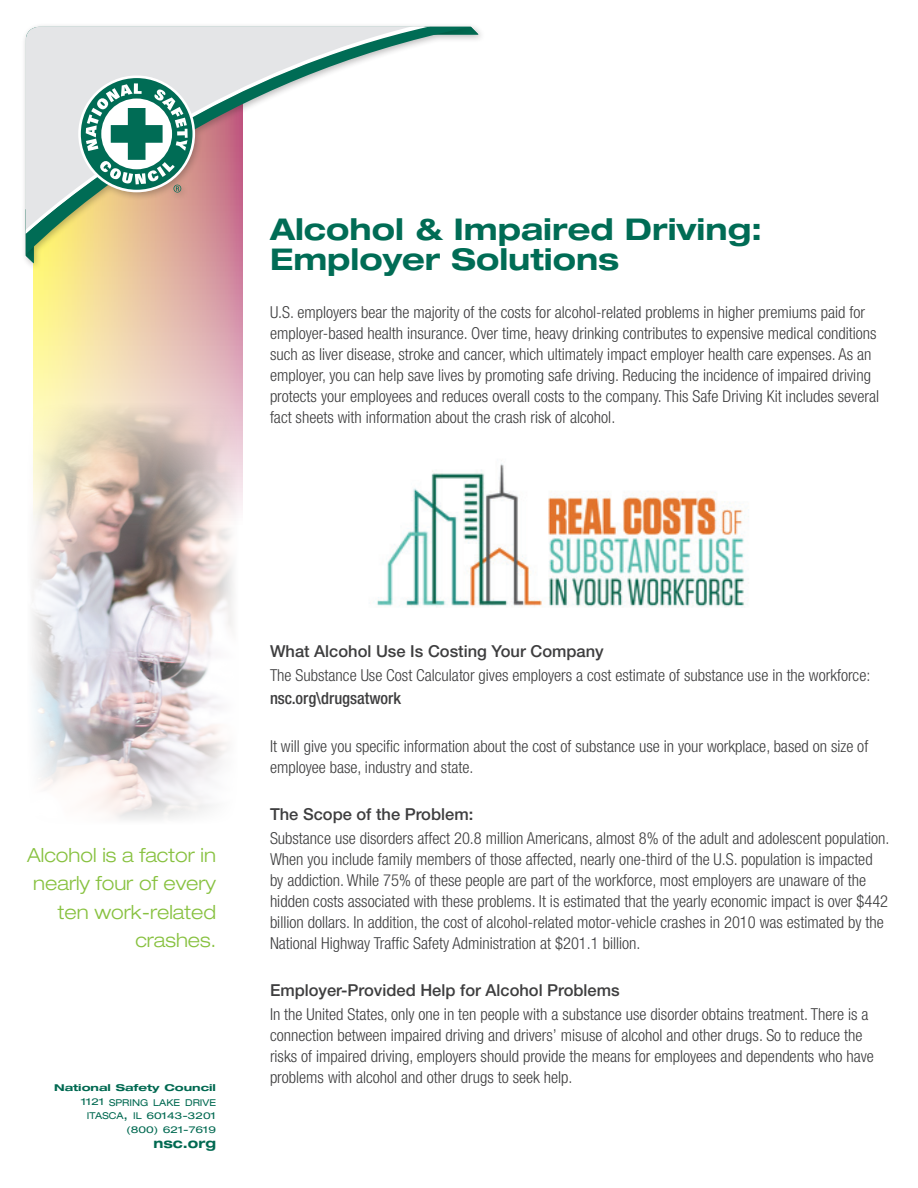
<style>
.page{position:relative;width:918px;height:1188px;background:#fff}
.page>*{position:absolute;margin:0;border:0;box-sizing:border-box;transform-origin:0 0}
.t1{font:700 expanded 30px/30px "Helvetica Neue LT Std";color:#006c55}
.t2{font:300 expanded 19.5px/28.5px "Helvetica Neue LT Std";color:#87c13f;text-align:right}
.t3{font:300 condensed 16.5px/21px "Helvetica Neue LT Std";color:#3e3e3f}
.t4{font:500 16.5px "Helvetica Neue LT Std";color:#3e3e3f}
.t5{font:500 condensed 16.5px "Helvetica Neue LT Std";color:#3e3e3f}
.t6{font:700 expanded 13.5px "Helvetica Neue LT Std";color:#006951}
.t7{font:expanded 9.45px/13.5px "Helvetica Neue LT Std";color:#006951;text-align:right;scale:1.21 1}
.t8{font:700 expanded 9.45px "Helvetica Neue LT Std";color:#006951;scale:1.21 1}
.s1{font-size:13.5px}
</style>
<div class="page">
<svg style="left:33px;top:271px;width:210px;height:239px;background:#eed1ad"></svg>
<div style="left:21px;top:22px;width:465px;height:249px;background:#231f20;opacity:.3"></div>
<svg style="left:472px;top:27px;width:7px;height:8px"></svg>
<img style="left:472px;top:27px;width:6px;height:7px">
<img style="left:26px;top:255px;width:8px;height:8px">
<svg style="left:26px;top:27px;width:446px;height:228px"></svg>
<svg style="left:26px;top:234px;width:405px;height:5px"></svg>
<svg style="left:26px;top:27px;width:413px;height:207px"></svg>
<svg style="left:78px;top:76px;width:117px;height:116px"></svg>
<div style="left:81px;top:78px;width:112px;height:112px;background:#006c55;border-radius:50%"></div>
<svg style="left:86px;top:83px;width:102px;height:110px"></svg>
<img style="left:32px;top:403px;width:207px;height:417px">
<img style="left:377px;top:463px;width:372px;height:144px">
<h1 class="t1" style="left:270px;top:213px;width:494px">Alcohol &amp; Impaired Driving:<br>Employer Solutions</h1>
<p class="t3" style="left:270px;top:301px;width:611px">U.S. employers bear the majority of the costs for alcohol-related problems in higher premiums paid for employer-based health insurance. Over time, heavy drinking contributes to expensive medical conditions such as liver disease, stroke and cancer, which ultimately impact employer health care expenses. As an employer, you can help save lives by promoting safe driving. Reducing the incidence of impaired driving protects your employees and reduces overall costs to the company. This Safe Driving Kit includes several fact sheets with information about the crash risk of alcohol.</p>
<p class="t2" style="left:27px;top:840px;width:190px">Alcohol is a factor in nearly four of every ten work-related crashes.</p>
<p class="t8" style="left:54px;top:1081px;width:135px">National Safety Council</p>
<p class="t7" style="left:81px;top:1095px;width:113px">1121 SPRING LAKE DRIVE<br>ITASCA<span class="s1">,</span> IL 60143-3201 (800) 621-7619</p>
<p class="t6" style="left:153px;top:1134px;width:64px">nsc.org</p>
<p class="t4" style="left:270px;top:641px;width:335px">What Alcohol Use Is Costing Your Company</p>
<p class="t3" style="left:270px;top:664px;width:602px">The Substance Use Cost Calculator gives employers a cost estimate of substance use in the workforce:</p>
<p class="t5" style="left:270px;top:689px;width:133px">nsc.org\drugsatwork</p>
<p class="t3" style="left:270px;top:735px;width:600px">It will give you specific information about the cost of substance use in your workplace, based on size of employee base, industry and state.</p>
<p class="t4" style="left:270px;top:804px;width:205px">The Scope of the Problem:</p>
<p class="t3" style="left:270px;top:827px;width:621px">Substance use disorders affect 20.8 million Americans, almost 8% of the adult and adolescent population.<br>When you include family members of those affected, nearly one-third of the U.S. population is impacted by addiction. While 75% of these people are part of the workforce, most employers are unaware of the hidden costs associated with these problems. It is estimated that the yearly economic impact is over $442 billion dollars. In addition, the cost of alcohol-related motor-vehicle crashes in 2010 was estimated by the National Highway Traffic Safety Administration at $201.1 billion.</p>
<p class="t4" style="left:270px;top:981px;width:351px">Employer-Provided Help for Alcohol Problems</p>
<p class="t3" style="left:270px;top:1003px;width:605px">In the United States, only one in ten people with a substance use disorder obtains treatment. There is a connection between impaired driving and drivers’ misuse of alcohol and other drugs. So to reduce the risks of impaired driving, employers should provide the means for employees and dependents who have problems with alcohol and other drugs to seek help.</p>
</div>
